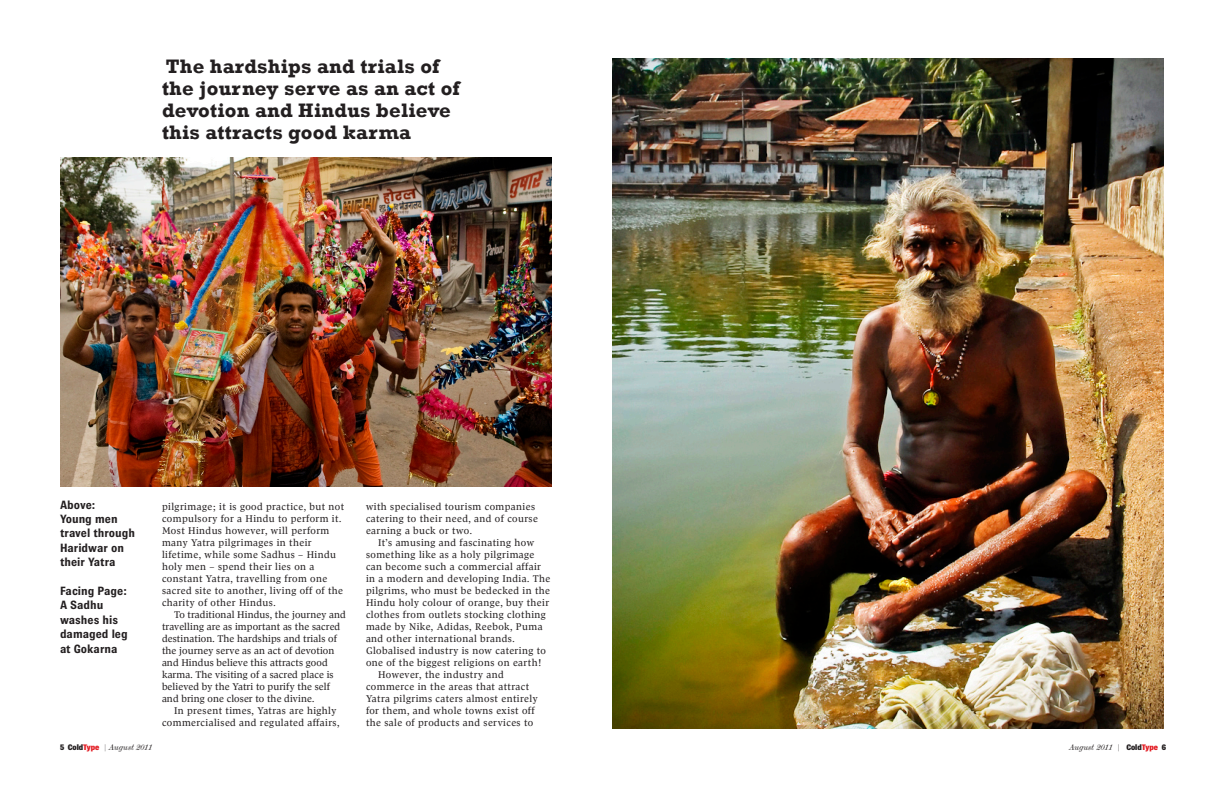
<style>
.page{position:relative;width:1224px;height:792px;background:#fff}
.page>*{position:absolute;margin:0;border:0;box-sizing:border-box;transform-origin:0 0}
.Text2_text{font:700 20px "Rockwell";letter-spacing:.01em;color:#231f20}
.t1{font:700 12px/14.4px "Brown";color:#231f20}
.Text2_text-2{font:10px/12px "Pratt Pro";letter-spacing:.04em;color:#231f20}
.Text2_text-3{font:10px/12px "Pratt Pro";letter-spacing:.01em;color:#231f20}
.t2{font:italic 8px "Scotch Modern";color:#231f20}
.s1{font-family:"Brown";font-weight:800;font-style:normal}
.s2{font-family:"Brown";font-weight:800;font-style:normal;color:#e21a21}
.s3{font-style:normal}
</style>
<div class="page">
<img style="left:60px;top:157px;width:492px;height:330px">
<img style="left:612px;top:58px;width:552px;height:671px">
<p class="Text2_text" style="left:166px;top:54px;width:275px">The hardships and trials of</p>
<p class="Text2_text" style="left:162px;top:76px;width:299px">the journey serve as an act of</p>
<p class="Text2_text" style="left:162px;top:98px;width:290px">devotion and Hindus believe</p>
<p class="Text2_text" style="left:162px;top:120px;width:251px">this attracts good karma</p>
<p class="t1" style="left:60px;top:497px;width:77px">Above:<br>Young men travel through<br>Haridwar on their Yatra</p>
<p class="t1" style="left:60px;top:584px;width:69px">Facing Page:<br>A Sadhu washes his damaged leg at Gokarna</p>
<p class="Text2_text-2" style="left:162px;top:500px;width:184px">pilgrimage; it is good practice, but not compulsory for a Hindu to perform it.<br>Most Hindus however, will perform many Yatra pilgrimages in their lifetime, while some Sadhus – Hindu holy men – spend their lies on a constant Yatra, travelling from one sacred site to another, living off of the charity of other Hindus.</p>
<p class="Text2_text-3" style="left:162px;top:608px;width:185px;text-indent:12px">To traditional Hindus, the journey and travelling are as important as the sacred destination. The hardships and trials of the journey serve as an act of devotion and Hindus believe this attracts good karma. The visiting of a sacred place is believed by the Yatri to purify the self and bring one closer to the divine.</p>
<p class="Text2_text-2" style="left:162px;top:704px;width:179px;text-indent:12px">In present times, Yatras are highly commercialised and regulated affairs,</p>
<p class="Text2_text-2" style="left:366px;top:500px;width:173px">with specialised tourism companies catering to their need, and of course earning a buck or two.</p>
<p class="Text2_text-2" style="left:366px;top:536px;width:186px;text-indent:12px">It’s amusing and fascinating how something like as a holy pilgrimage can become such a commercial affair in a modern and developing India. The pilgrims, who must be bedecked in the Hindu holy colour of orange, buy their clothes from outlets stocking clothing made by Nike, Adidas, Reebok, Puma and other international brands.<br>Globalised industry is now catering to one of the biggest religions on earth!</p>
<p class="Text2_text-2" style="left:366px;top:668px;width:173px;text-indent:12px">However, the industry and commerce in the areas that attract Yatra pilgrims caters almost entirely for them, and whole towns exist off the sale of products and services to</p>
<p class="t2" style="left:60px;top:743px;width:94px"><span class="s1">5 Cold</span><span class="s2">Type</span> <span class="s3">|</span> August 2011</p>
<p class="t2" style="left:1069px;top:743px;width:98px">August 2011 <span class="s3">|</span> <span class="s1">Cold</span><span class="s2">Type</span> <span class="s1">6</span></p>
</div>
